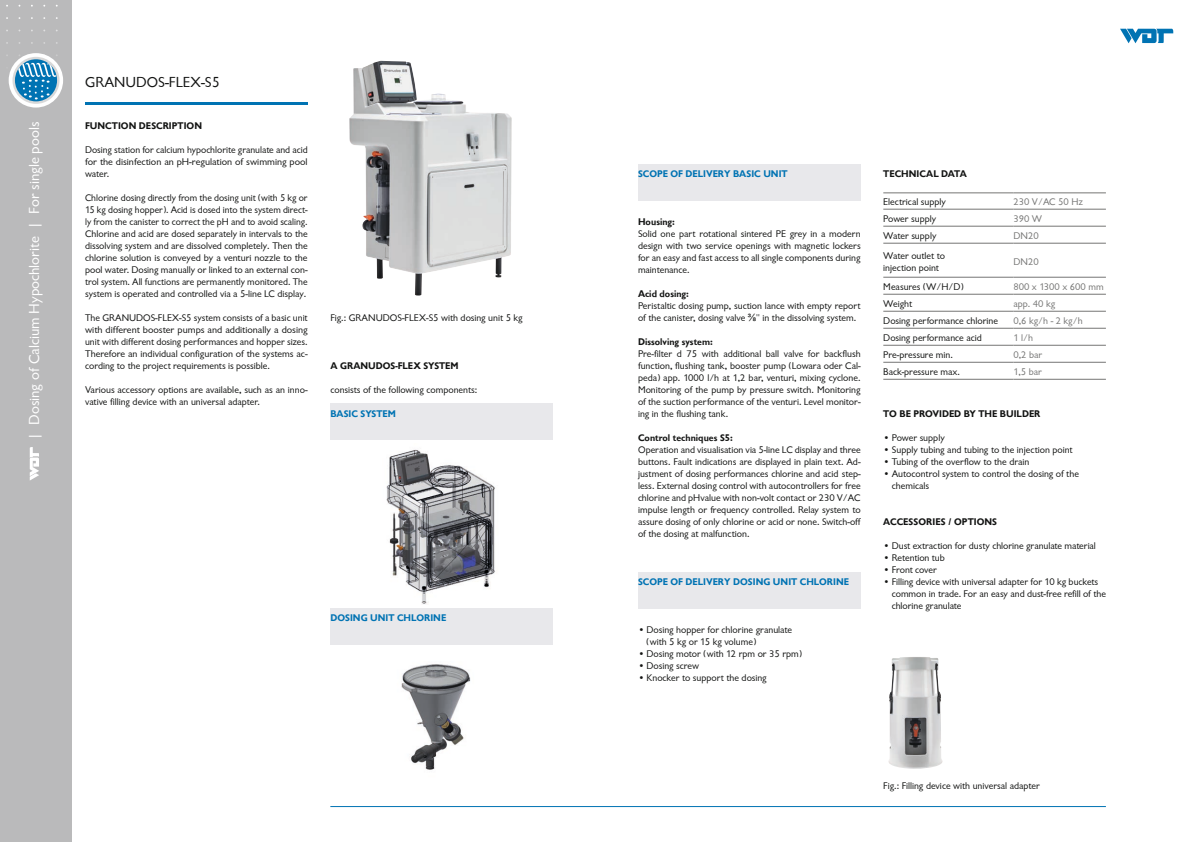
<style>
.page{position:relative;width:1191px;height:842px;background:#fff}
.page>*{position:absolute;margin:0;border:0;box-sizing:border-box;transform-origin:0 0}
.t1{font:15px "Chantilly Dsp";color:#fff}
.t2{font:15px "Chantilly Dsp";color:#131413}
.t3{font:10px/12px "Chantilly Dsp";color:#131413;text-align:justify}
.t4{font:700 10px "Chantilly Dsp";color:#131413}
.t5{font:700 10px "Chantilly Dsp";color:#0073b3}
.t6{font:10px "Chantilly Dsp";color:#757574}
.s1{font-family:"Arial"}
</style>
<div class="page">
<div style="left:0;top:0;width:72px;height:842px;background:#bababb"></div>
<svg style="left:1120px;top:29px;width:53px;height:14px"></svg>
<hr style="left:330px;top:806px;width:776px;height:1px;background:#0073b3">
<svg style="left:9px;top:53px;width:54px;height:55px"></svg>
<svg style="left:6px;top:54px;width:53px;height:50px"></svg>
<svg style="left:30px;top:447px;width:9px;height:34px"></svg>
<hr style="left:85px;top:102px;width:223px;height:3px;background:#0073b3">
<img style="left:888px;top:657px;width:26px;height:108px">
<div style="left:638px;top:573px;width:222px;height:36px;background:#e8e8eb"></div>
<hr style="left:883px;top:193px;width:130px;height:1px;background:#757574">
<hr style="left:1013px;top:193px;width:93px;height:1px;background:#757574">
<hr style="left:883px;top:209px;width:130px;height:1px;background:#757574">
<hr style="left:1013px;top:209px;width:93px;height:1px;background:#757574">
<hr style="left:883px;top:226px;width:130px;height:1px;background:#757574">
<hr style="left:1013px;top:226px;width:93px;height:1px;background:#757574">
<hr style="left:883px;top:243px;width:130px;height:1px;background:#757574">
<hr style="left:1013px;top:243px;width:93px;height:1px;background:#757574">
<hr style="left:883px;top:277px;width:130px;height:1px;background:#757574">
<hr style="left:1013px;top:277px;width:93px;height:1px;background:#757574">
<hr style="left:883px;top:294px;width:130px;height:1px;background:#757574">
<hr style="left:1013px;top:294px;width:93px;height:1px;background:#757574">
<hr style="left:883px;top:311px;width:130px;height:1px;background:#757574">
<hr style="left:1013px;top:311px;width:93px;height:1px;background:#757574">
<hr style="left:883px;top:328px;width:130px;height:1px;background:#757574">
<hr style="left:1013px;top:328px;width:93px;height:1px;background:#757574">
<hr style="left:883px;top:345px;width:130px;height:1px;background:#757574">
<hr style="left:1013px;top:345px;width:93px;height:1px;background:#757574">
<hr style="left:883px;top:362px;width:130px;height:1px;background:#757574">
<hr style="left:1013px;top:362px;width:93px;height:1px;background:#757574">
<hr style="left:883px;top:379px;width:130px;height:1px;background:#757574">
<hr style="left:1013px;top:379px;width:93px;height:1px;background:#757574">
<img style="left:401px;top:664px;width:70px;height:106px">
<img style="left:349px;top:61px;width:163px;height:235px">
<img style="left:386px;top:449px;width:109px;height:155px">
<div style="left:638px;top:165px;width:222px;height:36px;background:#e8e8eb"></div>
<div style="left:330px;top:404px;width:223px;height:36px;background:#e8e8eb"></div>
<div style="left:330px;top:609px;width:223px;height:36px;background:#e8e8eb"></div>
<h1 class="t1" style="left:26px;top:439px;width:319px;rotate:-90deg">| Dosing of Calcium Hypochlorite | For single pools</h1>
<h1 class="t2" style="left:85px;top:74px;width:136px">GRANUDOS-FLEX-S5</h1>
<p class="t4" style="left:85px;top:120px;width:119px">FUNCTION DESCRIPTION</p>
<p class="t3" style="left:85px;top:144px;width:224px">Dosing station for calcium hypochlorite granulate and acid for the disinfection an pH-regulation of swimming pool water.</p>
<p class="t3" style="left:85px;top:192px;width:224px">Chlorine dosing directly from the dosing unit (with 5 kg or 15 kg dosing hopper). Acid is dosed into the system direct&shy;ly from the canister to correct the pH and to avoid scaling.<br>Chlorine and acid are dosed separately in intervals to the dissolving system and are dissolved completely. Then the chlorine solution is conveyed by a venturi nozzle to the pool water. Dosing manually or linked to an external con&shy;trol system. All functions are permanently monitored. The system is operated and controlled via a 5-line LC display.</p>
<p class="t3" style="left:85px;top:312px;width:224px">The GRANUDOS-FLEX-S5 system consists of a basic unit with different booster pumps and additionally a dosing unit with different dosing performances and hopper sizes.<br>Therefore an individual configuration of the systems ac&shy;cording to the project requirements is possible.</p>
<p class="t3" style="left:85px;top:384px;width:224px">Various accessory options are available, such as an inno&shy;vative filling device with an universal adapter.</p>
<p class="t3" style="left:330px;top:312px;width:194px">Fig.: GRANUDOS-FLEX-S5 with dosing unit 5 kg</p>
<p class="t4" style="left:330px;top:360px;width:130px">A GRANUDOS-FLEX SYSTEM</p>
<p class="t3" style="left:330px;top:384px;width:148px">consists of the following components:</p>
<p class="t5" style="left:330px;top:408px;width:67px">BASIC SYSTEM</p>
<p class="t5" style="left:330px;top:612px;width:117px">DOSING UNIT CHLORINE</p>
<p class="t5" style="left:638px;top:168px;width:151px">SCOPE OF DELIVERY BASIC UNIT</p>
<p class="t4" style="left:638px;top:216px;width:38px">Housing:</p>
<p class="t3" style="left:638px;top:228px;width:224px">Solid one part rotational sintered PE grey in a modern design with two service openings with magnetic lockers for an easy and fast access to all single components during maintenance.</p>
<p class="t4" style="left:638px;top:288px;width:52px">Acid dosing:</p>
<p class="t3" style="left:638px;top:300px;width:224px">Peristaltic dosing pump, suction lance with empty report of the canister, dosing valve <span class="s1">⅜</span>" in the dissolving system.</p>
<p class="t4" style="left:638px;top:336px;width:76px">Dissolving system:</p>
<p class="t3" style="left:638px;top:348px;width:224px">Pre-filter d 75 with additional ball valve for backflush function, flushing tank, booster pump (Lowara oder Cal&shy;peda) app. 1000 l/h at 1,2 bar, venturi, mixing cyclone.<br>Monitoring of the pump by pressure switch. Monitoring of the suction performance of the venturi. Level monitor&shy;ing in the flushing tank.</p>
<p class="t4" style="left:638px;top:432px;width:96px">Control techniques S5:</p>
<p class="t3" style="left:638px;top:444px;width:224px">Operation and visualisation via 5-line LC display and three buttons. Fault indications are displayed in plain text. Ad&shy;justment of dosing performances chlorine and acid step&shy;less. External dosing control with autocontrollers for free chlorine and pHvalue with non-volt contact or 230 V/AC impulse length or frequency controlled. Relay system to assure dosing of only chlorine or acid or none. Switch-off of the dosing at malfunction.</p>
<p class="t5" style="left:638px;top:576px;width:212px">SCOPE OF DELIVERY DOSING UNIT CHLORINE</p>
<p class="t3" style="left:646px;top:624px;width:147px;text-indent:-8px">• Dosing hopper for chlorine granulate (with 5 kg or 15 kg volume)</p>
<p class="t3" style="left:638px;top:648px;width:165px">• Dosing motor (with 12 rpm or 35 rpm)</p>
<p class="t3" style="left:638px;top:660px;width:63px">• Dosing screw</p>
<p class="t3" style="left:638px;top:672px;width:130px">• Knocker to support the dosing</p>
<p class="t4" style="left:883px;top:168px;width:85px">TECHNICAL DATA</p>
<p class="t3" style="left:883px;top:196px;width:64px">Electrical supply</p>
<p class="t6" style="left:1013px;top:197px;width:71px">230 V/AC 50 Hz</p>
<p class="t3" style="left:883px;top:213px;width:54px">Power supply</p>
<p class="t6" style="left:1013px;top:213px;width:30px">390 W</p>
<p class="t3" style="left:883px;top:230px;width:55px">Water supply</p>
<p class="t6" style="left:1013px;top:230px;width:27px">DN20</p>
<p class="t3" style="left:883px;top:249px;width:63px">Water outlet to injection point</p>
<p class="t6" style="left:1013px;top:256px;width:27px">DN20</p>
<p class="t3" style="left:883px;top:281px;width:82px">Measures (W/H/D)</p>
<p class="t6" style="left:1013px;top:281px;width:92px">800 x 1300 x 600 mm</p>
<p class="t3" style="left:883px;top:298px;width:30px">Weight</p>
<p class="t6" style="left:1013px;top:298px;width:43px">app. 40 kg</p>
<p class="t3" style="left:883px;top:315px;width:116px">Dosing performance chlorine</p>
<p class="t6" style="left:1013px;top:315px;width:71px">0,6 kg/h - 2 kg/h</p>
<p class="t3" style="left:883px;top:332px;width:100px">Dosing performance acid</p>
<p class="t6" style="left:1013px;top:332px;width:21px">1 l/h</p>
<p class="t3" style="left:883px;top:349px;width:71px">Pre-pressure min.</p>
<p class="t6" style="left:1013px;top:349px;width:30px">0,2 bar</p>
<p class="t3" style="left:883px;top:366px;width:78px">Back-pressure max.</p>
<p class="t6" style="left:1013px;top:366px;width:30px">1,5 bar</p>
<p class="t4" style="left:883px;top:408px;width:159px">TO BE PROVIDED BY THE BUILDER</p>
<p class="t3" style="left:883px;top:432px;width:63px">• Power supply</p>
<p class="t3" style="left:883px;top:444px;width:191px">• Supply tubing and tubing to the injection point</p>
<p class="t3" style="left:883px;top:456px;width:148px">• Tubing of the overflow to the drain</p>
<p class="t3" style="left:891px;top:468px;width:189px;text-indent:-8px">• Autocontrol system to control the dosing of the chemicals</p>
<p class="t4" style="left:883px;top:516px;width:115px">ACCESSORIES / OPTIONS</p>
<p class="t3" style="left:883px;top:540px;width:214px">• Dust extraction for dusty chlorine granulate material</p>
<p class="t3" style="left:883px;top:552px;width:63px">• Retention tub</p>
<p class="t3" style="left:883px;top:564px;width:55px">• Front cover</p>
<p class="t3" style="left:891px;top:576px;width:216px;text-align:left;text-indent:-8px">• Filling device with universal adapter for 10 kg buckets common in trade. For an easy and dust-free refill of the chlorine granulate</p>
<p class="t3" style="left:883px;top:780px;width:158px">Fig.: Filling device with universal adapter</p>
</div>
